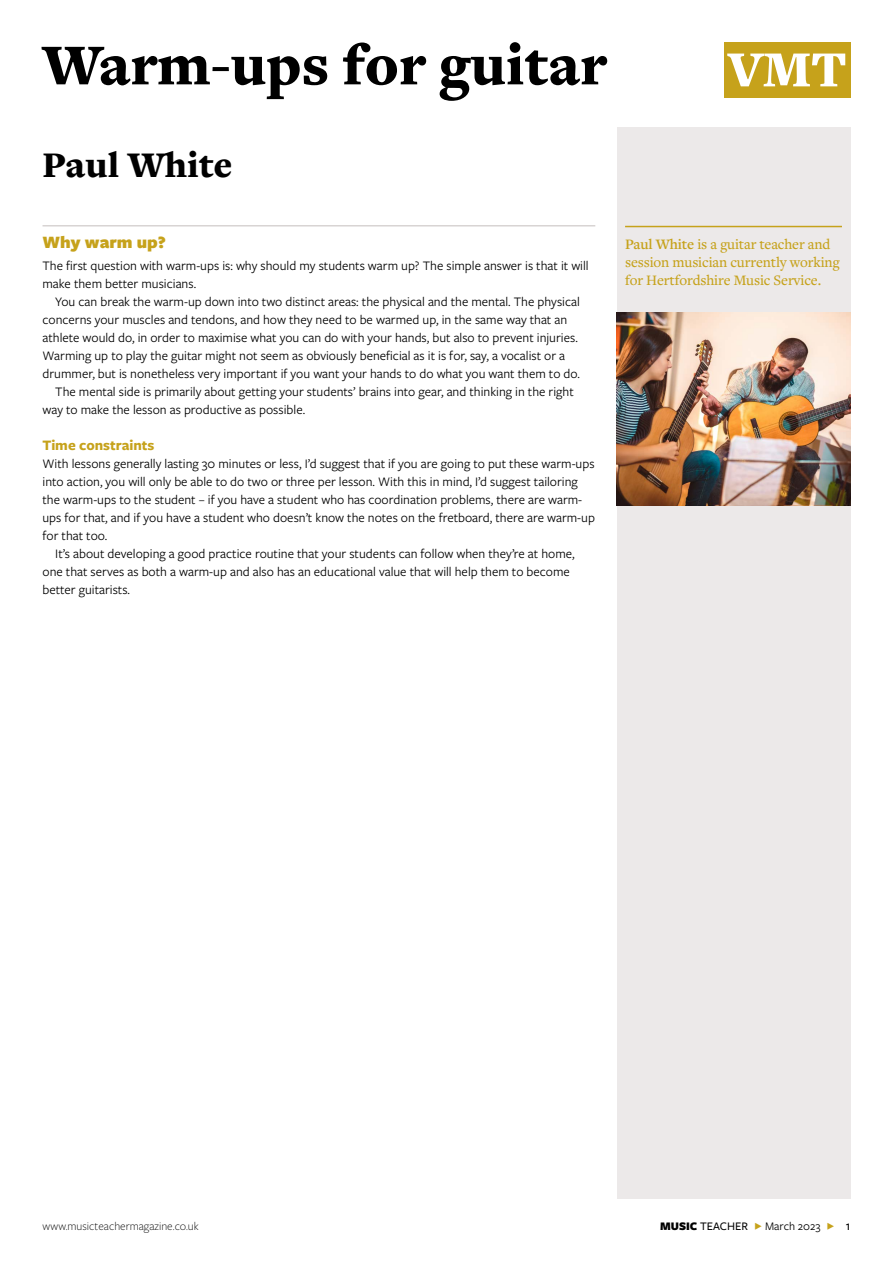
<style>
.page{position:relative;width:893px;height:1263px;background:#fff}
.page>*{position:absolute;margin:0;border:0;box-sizing:border-box;transform-origin:0 0}
.t1{font:900 60px "Freight Text Pro";color:#000}
.t2{font:900 52.5px "Freight Text Pro";color:#fff}
.t3{font:900 37.5px "Freight Text Pro";color:#000}
.t4{font:900 18px "Freight Sans Pro";color:#c6a21b}
.t5{font:500 15px/18px "Freight Text Pro";letter-spacing:-.01em;color:#c6a21b}
.t6{font:700 15px "Freight Sans Pro";color:#c6a21b}
.t7{font:13.5px/18px "Freight Sans Pro";color:#000}
.t8{font:300 12px "Freight Sans Pro";color:#000}
.t9{font:12px "Freight Sans Pro";color:#000}
.s1{font-weight:600}
.s2{font-weight:900}
.s3{font-weight:500}
.s4{color:#c6a21b}
.s5{font-weight:500;font-size:13.5px}
</style>
<div class="page">
<div style="left:724px;top:43px;width:126px;height:55px;background:#c6a21b"></div>
<div style="left:617px;top:128px;width:233px;height:1071px;background:#ece9e9"></div>
<hr style="left:43px;top:225px;width:552px;height:1px;background:#d8d4d3">
<hr style="left:625px;top:226px;width:217px;height:1px;background:#c6a21b">
<img style="left:617px;top:312px;width:233px;height:194px">
<h1 class="t1" style="left:43px;top:25px;width:566px">Warm-ups for guitar</h1>
<h3 class="t3" style="left:43px;top:140px;width:191px">Paul White</h3>
<h2 class="t2" style="left:728px;top:34px;width:120px">VMT</h2>
<h3 class="t4" style="left:43px;top:229px;width:125px">Why warm up?</h3>
<p class="t7" style="left:43px;top:256px;width:548px">The first question with warm-ups is: why should my students warm up? The simple answer is that it will make them better musicians.</p>
<p class="t7" style="left:55px;top:292px;width:526px">You can break the warm-up down into two distinct areas: the physical and the mental. The physical</p>
<p class="t7" style="left:43px;top:310px;width:526px">concerns your muscles and tendons, and how they need to be warmed up, in the same way that an</p>
<p class="t7" style="left:43px;top:328px;width:537px">athlete would do, in order to maximise what you can do with your hands, but also to prevent injuries.</p>
<p class="t7" style="left:43px;top:346px;width:524px">Warming up to play the guitar might not seem as obviously beneficial as it is for, say, a vocalist or a</p>
<p class="t7" style="left:43px;top:364px;width:539px">drummer, but is nonetheless very important if you want your hands to do what you want them to do.</p>
<p class="t7" style="left:55px;top:382px;width:520px">The mental side is primarily about getting your students’ brains into gear, and thinking in the right</p>
<p class="t7" style="left:43px;top:400px;width:264px">way to make the lesson as productive as possible.</p>
<p class="t6" style="left:43px;top:435px;width:113px">Time constraints</p>
<p class="t7" style="left:43px;top:454px;width:554px">With lessons generally lasting 30 minutes or less, I’d suggest that if you are going to put these warm-ups</p>
<p class="t7" style="left:43px;top:472px;width:537px">into action, you will only be able to do two or three per lesson. With this in mind, I’d suggest tailoring</p>
<p class="t7" style="left:43px;top:490px;width:541px">the warm-ups to the student – if you have a student who has coordination problems, there are warm-</p>
<p class="t7" style="left:43px;top:508px;width:554px">ups for that, and if you have a student who doesn’t know the notes on the fretboard, there are warm-up</p>
<p class="t7" style="left:43px;top:526px;width:66px">for that too.</p>
<p class="t7" style="left:55px;top:544px;width:521px">It’s about developing a good practice routine that your students can follow when they’re at home,</p>
<p class="t7" style="left:43px;top:562px;width:529px">one that serves as both a warm-up and also has an educational value that will help them to become</p>
<p class="t7" style="left:43px;top:580px;width:89px">better guitarists.</p>
<p class="t5" style="left:625px;top:234px;width:216px"><span class="s1">Paul White</span> is a guitar teacher and session musician currently working for Hertfordshire Music Service.</p>
<p class="t8" style="left:43px;top:1218px;width:158px">www.musicteachermagazine.co.uk</p>
<p class="t9" style="left:660px;top:1218px;width:192px"><span class="s2">MUSIC</span> <span class="s3">TEACHER</span> <span class="s4">F</span> March 2023 <span class="s4">F</span> <span class="s5">1</span></p>
</div>
